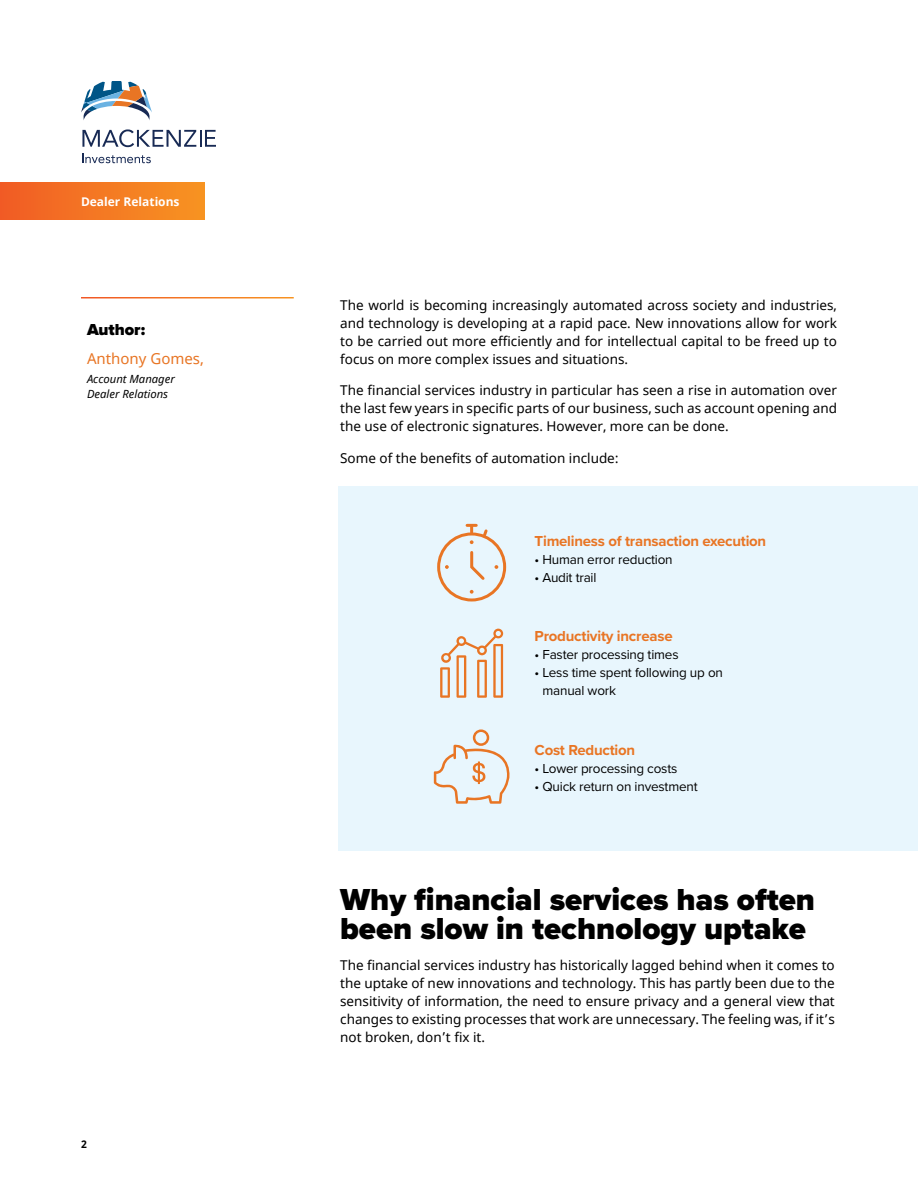
<style>
.page{position:relative;width:918px;height:1188px;background:#fff}
.page>*{position:absolute;margin:0;border:0;box-sizing:border-box;transform-origin:0 0}
.t1{font:900 31.5px/28.5px "Proxima Nova";color:#000}
.t2{font:900 16.5px "Proxima Nova";color:#000}
.t3{font:700 15px "Proxima Nova";letter-spacing:-.015em;color:#e87524}
.t4{font:15px "Noto Sans";color:#e87524}
.t5{font:13.5px/18px "Noto Sans";color:#000;text-align:justify}
.t6{font:13.5px/18px "Proxima Nova";letter-spacing:-.015em;color:#000}
.t7{font:700 12px "Noto Sans";color:#fff}
.t8{font:italic 11.25px/15px "Noto Sans";color:#000}
.t9{font:700 10.5px "Noto Sans";color:#000}
</style>
<div class="page">
<svg style="left:81px;top:81px;width:71px;height:39px"></svg>
<svg style="left:82px;top:129px;width:134px;height:18px"></svg>
<svg style="left:83px;top:154px;width:68px;height:9px"></svg>
<div style="left:0;top:183px;width:204px;height:37px;background:linear-gradient(to right,#f15c25,#f79422)"></div>
<div style="left:339px;top:486px;width:579px;height:364px;background:#e8f6fd"></div>
<div style="left:437px;top:532px;width:69px;height:70px;border:3px solid #e87524;border-radius:50%"></div>
<svg style="left:470px;top:590px;width:4px;height:4px"></svg>
<svg style="left:445px;top:565px;width:4px;height:4px"></svg>
<svg style="left:467px;top:524px;width:31px;height:56px"></svg>
<svg style="left:440px;top:629px;width:63px;height:69px"></svg>
<svg style="left:434px;top:729px;width:76px;height:75px"></svg>
<p class="t7" style="left:81px;top:193px;width:100px">Dealer Relations</p>
<h2 class="t2" style="left:87px;top:317px;width:60px">Author:</h2>
<p class="t4" style="left:87px;top:349px;width:118px">Anthony Gomes,</p>
<p class="t8" style="left:87px;top:371px;width:89px">Account Manager<br>Dealer Relations</p>
<p class="t9" style="left:81px;top:1136px;width:7px">2</p>
<p class="t5" style="left:340px;top:296px;width:498px">The world is becoming increasingly automated across society and industries, and technology is developing at a rapid pace. New innovations allow for work to be carried out more efficiently and for intellectual capital to be freed up to focus on more complex issues and situations.</p>
<p class="t5" style="left:340px;top:382px;width:498px">The financial services industry in particular has seen a rise in automation over the last few years in specific parts of our business, such as account opening and the use of electronic signatures. However, more can be done.</p>
<p class="t5" style="left:340px;top:449px;width:280px">Some of the benefits of automation include:</p>
<h3 class="t3" style="left:535px;top:530px;width:233px">Timeliness of transaction execution</h3>
<p class="t6" style="left:535px;top:550px;width:140px">• Human error reduction</p>
<p class="t6" style="left:535px;top:568px;width:63px">• Audit trail</p>
<h4 class="t3" style="left:535px;top:625px;width:140px">Productivity increase</h4>
<p class="t6" style="left:535px;top:645px;width:146px">• Faster processing times</p>
<p class="t6" style="left:543px;top:663px;width:182px;text-indent:-8px">• Less time spent following up on manual work</p>
<h5 class="t3" style="left:535px;top:738px;width:102px">Cost Reduction</h5>
<p class="t6" style="left:535px;top:758px;width:144px">• Lower processing costs</p>
<p class="t6" style="left:535px;top:776px;width:165px">• Quick return on investment</p>
<h1 class="t1" style="left:340px;top:886px;width:476px">Why fnancial services has often been slow in technology uptake</h1>
<p class="t5" style="left:340px;top:957px;width:496px">The financial services industry has historically lagged behind when it comes to</p>
<p class="t5" style="left:340px;top:975px;width:496px">the uptake of new innovations and technology. This has partly been due to the sensitivity of information, the need to ensure privacy and a general view that changes to existing processes that work are unnecessary. The feeling was, if it’s</p>
<p class="t5" style="left:340px;top:1029px;width:146px">not broken, don’t fix it.</p>
</div>
